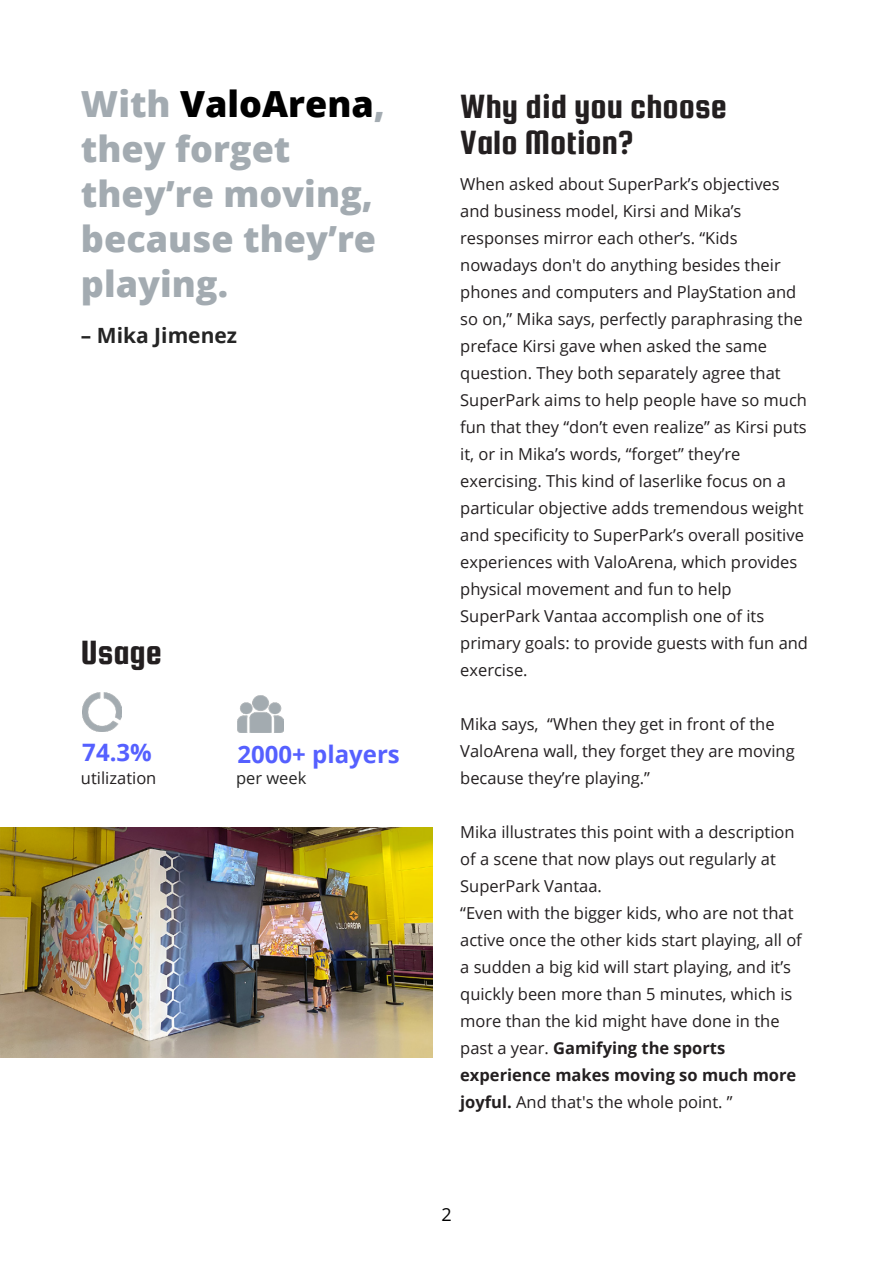
<style>
.page{position:relative;width:893px;height:1263px;background:#fff}
.page>*{position:absolute;margin:0;border:0;box-sizing:border-box;transform-origin:0 0}
.t1{font:800 36px/45px "Open Sans";color:#a3abb1}
.t2{font:36px/36px "Squada One";color:#231f20}
.t3{font:700 24px "Open Sans";color:#5560ff}
.t4{font:700 21px "Open Sans";color:#252525}
.t5{font:18px "Open Sans";color:#000}
.t6{font:16.5px/27px "Open Sans";color:#231f20}
.t7{font:16.5px "Open Sans";color:#252525}
.s1{color:#000}
.s2{font-weight:700}
</style>
<div class="page">
<img style="left:82px;top:692px;width:40px;height:40px">
<img style="left:237px;top:695px;width:47px;height:37px">
<img style="left:0;top:828px;width:432px;height:230px">
<h1 class="t1" style="left:81px;top:79px;width:306px">With <span class="s1">ValoArena</span>, they forget they’re moving, because they’re playing.</h1>
<p class="t4" style="left:81px;top:321px;width:158px">– Mika Jimenez</p>
<h1 class="t2" style="left:81px;top:634px;width:82px">Usage</h1>
<h2 class="t3" style="left:82px;top:736px;width:71px">74.3%</h2>
<p class="t6" style="left:81px;top:764px;width:77px">utilization</p>
<h2 class="t3" style="left:237px;top:738px;width:164px">2000+ players</h2>
<p class="t7" style="left:236px;top:766px;width:72px">per week</p>
<h1 class="t2" style="left:460px;top:88px;width:268px">Why did you choose<br>Valo Motion?</h1>
<p class="t6" style="left:460px;top:170px;width:349px">When asked about SuperPark’s objectives and business model, Kirsi and Mika’s responses mirror each other’s. “Kids nowadays don't do anything besides their phones and computers and PlayStation and so on,” Mika says, perfectly paraphrasing the preface Kirsi gave when asked the same question. They both separately agree that SuperPark aims to help people have so much fun that they “don’t even realize” as Kirsi puts it, or in Mika’s words, “forget” they’re exercising. This kind of laserlike focus on a particular objective adds tremendous weight and specificity to SuperPark’s overall positive experiences with ValoArena, which provides physical movement and fun to help SuperPark Vantaa accomplish one of its primary goals: to provide guests with fun and exercise.</p>
<p class="t6" style="left:460px;top:710px;width:336px">Mika says, “When they get in front of the<br>ValoArena wall, they forget they are moving because they’re playing.”</p>
<p class="t6" style="left:460px;top:818px;width:343px">Mika illustrates this point with a description of a scene that now plays out regularly at SuperPark Vantaa.<br>“Even with the bigger kids, who are not that active once the other kids start playing, all of a sudden a big kid will start playing, and it’s quickly been more than 5 minutes, which is more than the kid might have done in the past a year. <span class="s2">Gamifying the sports experience makes moving so much more joyful.</span> And that's the whole point. ”</p>
<p class="t5" style="left:441px;top:1202px;width:12px">2</p>
</div>
